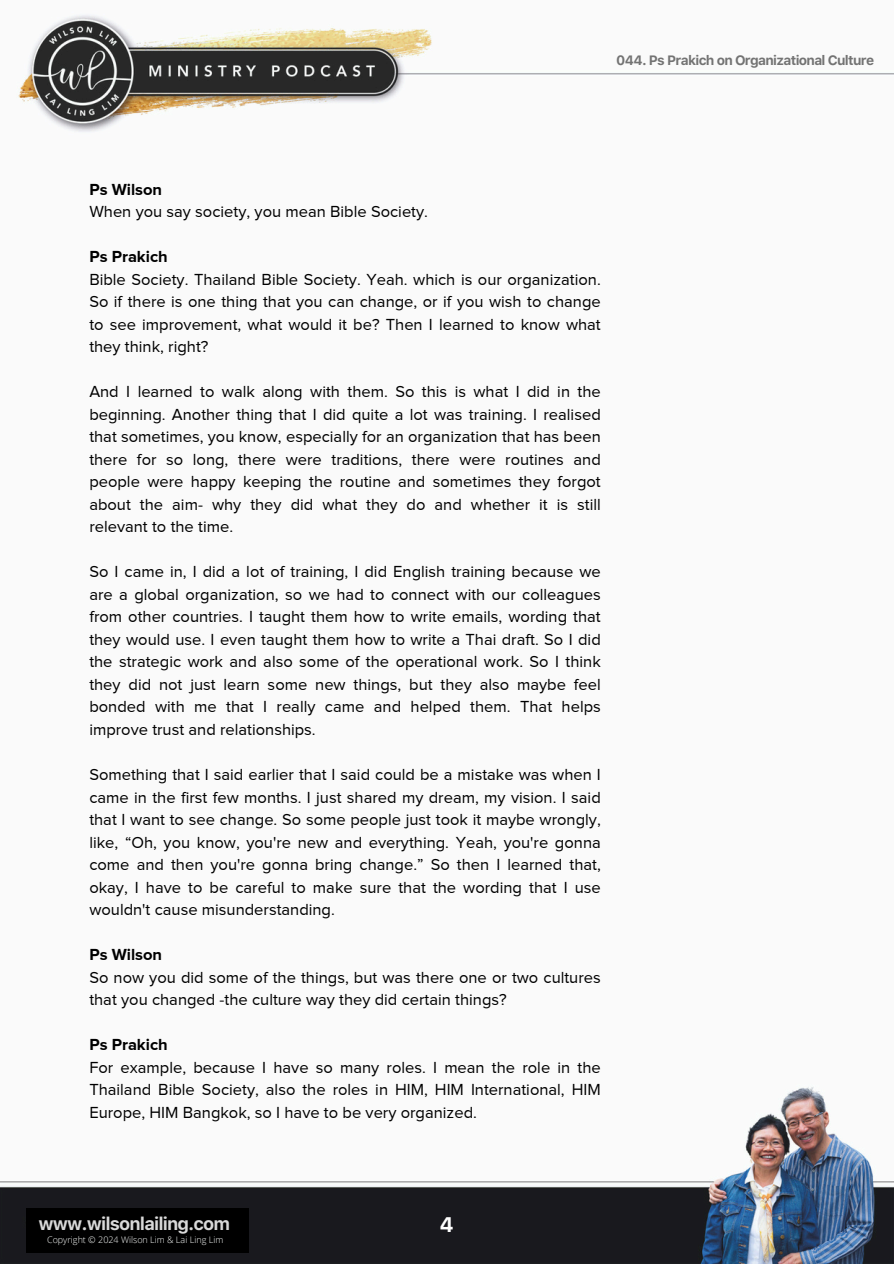
<style>
.page{position:relative;width:894px;height:1264px;background:#fff}
.page>*{position:absolute;margin:0;border:0;box-sizing:border-box;transform-origin:0 0}
.t1{font:700 21px "SFUI Text";color:#fff}
.t2{font:700 18px "SFUI Text";letter-spacing:-.05em;color:#d9d9d9}
.t3{font:16.5px/22.5px "Proxima Nova";color:#000;text-align:justify}
.t4{font:700 13.5px "SFUI Text";letter-spacing:-.05em;color:#737373}
.t5{font:300 9px "Open Sans";color:#fbfdfc}
.s1{font-weight:700}
</style>
<div class="page">
<img style="left:0;top:15px;width:893px;height:1248px">
<div style="left:26px;top:1207px;width:222px;height:45px;background:#000"></div>
<p class="t4" style="left:616px;top:52px;width:259px">044. Ps Prakich on Organizational Culture</p>
<h3 class="t3" style="left:89px;top:178px;width:340px"><span class="s1">Ps Wilson<br></span>When you say society, you mean Bible Society.</h3>
<h2 class="t3" style="left:89px;top:245px;width:513px;text-align:left"><span class="s1">Ps Prakich<br></span>Bible Society. Thailand Bible Society. Yeah. which is our organization.<br>So if there is one thing that you can change, or if you wish to change to see improvement, what would it be? Then I learned to know what</h2>
<h2 class="t3" style="left:89px;top:335px;width:121px">they think, right?</h2>
<h2 class="t3" style="left:89px;top:380px;width:513px">And I learned to walk along with them. So this is what I did in the beginning. Another thing that I did quite a lot was training. I realised that sometimes, you know, especially for an organization that has been there for so long, there were traditions, there were routines and</h2>
<h2 class="t3" style="left:89px;top:470px;width:513px">people were happy keeping the routine and sometimes they forgot about the aim- why they did what they do and whether it is still relevant to the time.</h2>
<h2 class="t3" style="left:89px;top:560px;width:513px">So I came in, I did a lot of training, I did English training because we are a global organization, so we had to connect with our colleagues from other countries. I taught them how to write emails, wording that they would use. I even taught them how to write a Thai draft. So I did</h2>
<h2 class="t3" style="left:89px;top:650px;width:513px">the strategic work and also some of the operational work. So I think they did not just learn some new things, but they also maybe feel bonded with me that I really came and helped them. That helps improve trust and relationships.</h2>
<h2 class="t3" style="left:89px;top:763px;width:513px">Something that I said earlier that I said could be a mistake was when I came in the first few months. I just shared my dream, my vision. I said that I want to see change. So some people just took it maybe wrongly, like, “Oh, you know, you're new and everything. Yeah, you're gonna</h2>
<h2 class="t3" style="left:89px;top:853px;width:513px">come and then you're gonna bring change.” So then I learned that, okay, I have to be careful to make sure that the wording that I use wouldn't cause misunderstanding.</h2>
<h2 class="t3" style="left:89px;top:943px;width:513px;text-align:left"><span class="s1">Ps Wilson<br></span>So now you did some of the things, but was there one or two cultures that you changed -the culture way they did certain things?</h2>
<h2 class="t3" style="left:89px;top:1033px;width:513px;text-align:left"><span class="s1">Ps Prakich<br></span>For example, because I have so many roles. I mean the role in the Thailand Bible Society, also the roles in HIM, HIM International, HIM Europe, HIM Bangkok, so I have to be very organized.</h2>
<h1 class="t2" style="left:38px;top:1213px;width:193px">www.wilsonlailing.com</h1>
<h2 class="t1" style="left:439px;top:1211px;width:16px">4</h2>
<p class="t5" style="left:47px;top:1233px;width:178px">Copyright ©️ 2024 Wilson Lim &amp; Lai Ling Lim</p>
</div>
